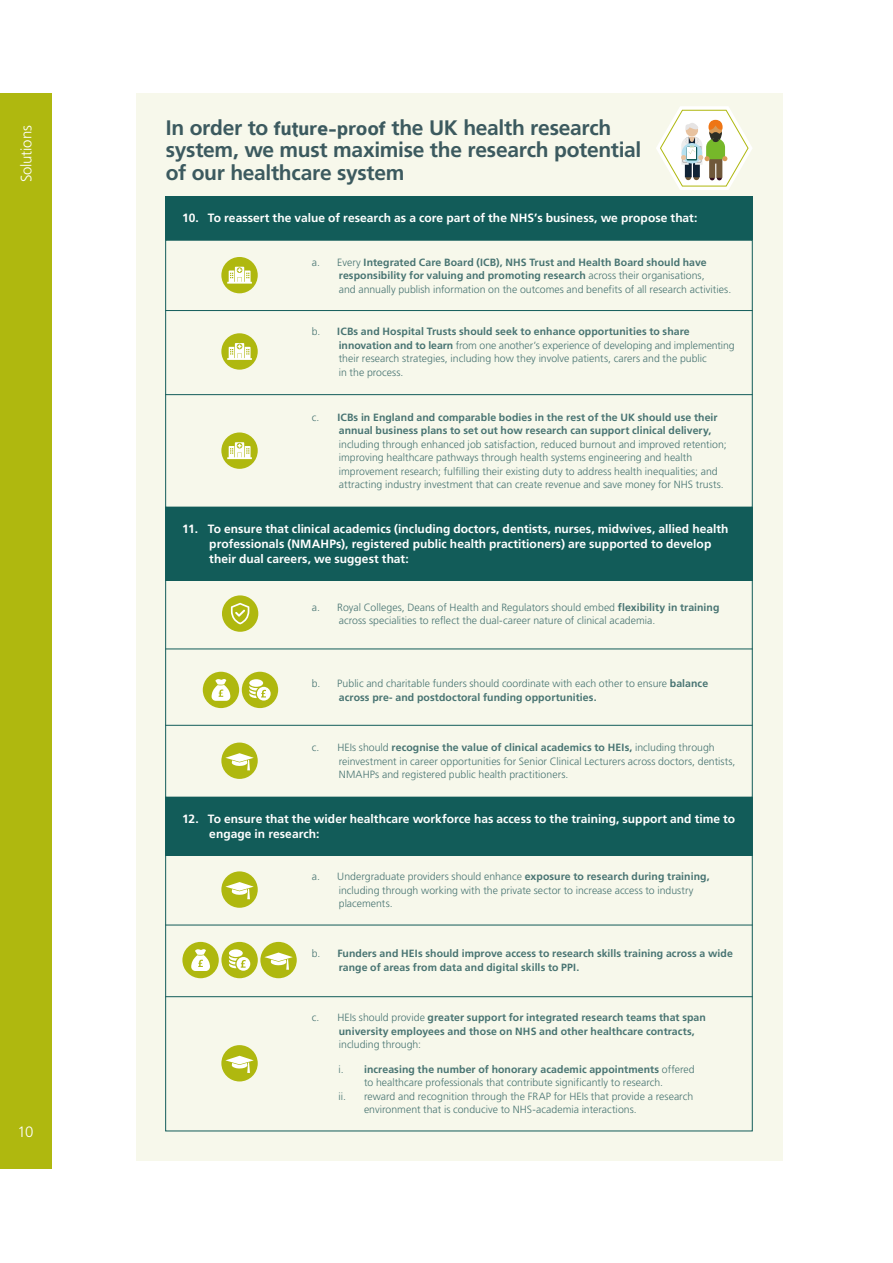
<style>
.page{position:relative;width:893px;height:1263px;background:#fff}
.page>*{position:absolute;margin:0;border:0;box-sizing:border-box;transform-origin:0 0}
.t1{font:700 21px/22.5px "Frutiger LT Std";letter-spacing:-.015em;color:#3c5a5f}
.t2{font:300 15px "Frutiger LT Std";letter-spacing:-.01em;color:#fff}
.t3{font:700 12px/15px "Frutiger LT Std";letter-spacing:.005em;color:#fff}
.t4{font:300 10.5px/13.5px "Frutiger LT Std";color:#487472}
.t5{font:700 10.5px/13.5px "Frutiger LT Std";letter-spacing:.005em;color:#487472}
.s1{font-family:"Colaborate"}
.s2{font-weight:700}
.s3{font-weight:300}
</style>
<div class="page">
<div style="left:0;top:94px;width:51px;height:1075px;background:#afb80f"></div>
<div style="left:136px;top:94px;width:646px;height:1066px;background:#f7f8eb"></div>
<div style="left:165px;top:196px;width:588px;height:44px;background:#125c59"></div>
<div style="left:165px;top:507px;width:588px;height:73px;background:#125c59"></div>
<div style="left:165px;top:797px;width:588px;height:58px;background:#125c59"></div>
<div style="left:165px;top:240px;width:588px;height:267px;border:1px solid #125c59"></div>
<div style="left:165px;top:578px;width:588px;height:219px;border:1px solid #125c59"></div>
<div style="left:165px;top:854px;width:588px;height:277px;border:1px solid #125c59"></div>
<hr style="left:165px;top:310px;width:588px;height:1px;background:#125c59">
<hr style="left:165px;top:648px;width:588px;height:1px;background:#125c59">
<hr style="left:165px;top:925px;width:588px;height:1px;background:#125c59">
<hr style="left:165px;top:394px;width:588px;height:1px;background:#125c59">
<hr style="left:165px;top:725px;width:588px;height:1px;background:#125c59">
<hr style="left:165px;top:996px;width:588px;height:1px;background:#125c59">
<div style="left:221px;top:257px;width:37px;height:36px;background:#afb80f;border-radius:50%"></div>
<svg style="left:227px;top:267px;width:25px;height:17px"></svg>
<div style="left:221px;top:333px;width:37px;height:37px;background:#afb80f;border-radius:50%"></div>
<svg style="left:227px;top:343px;width:25px;height:17px"></svg>
<div style="left:221px;top:432px;width:37px;height:37px;background:#afb80f;border-radius:50%"></div>
<svg style="left:227px;top:442px;width:25px;height:17px"></svg>
<div style="left:222px;top:595px;width:36px;height:37px;background:#afb80f;border-radius:50%"></div>
<svg style="left:231px;top:603px;width:18px;height:21px"></svg>
<div style="left:221px;top:742px;width:37px;height:37px;background:#afb80f;border-radius:50%"></div>
<svg style="left:225px;top:753px;width:29px;height:17px"></svg>
<div style="left:221px;top:1045px;width:37px;height:36px;background:#afb80f;border-radius:50%"></div>
<svg style="left:225px;top:1056px;width:29px;height:17px"></svg>
<div style="left:221px;top:871px;width:37px;height:37px;background:#afb80f;border-radius:50%"></div>
<svg style="left:225px;top:882px;width:29px;height:17px"></svg>
<div style="left:260px;top:942px;width:37px;height:36px;background:#afb80f;border-radius:50%"></div>
<svg style="left:264px;top:952px;width:29px;height:18px"></svg>
<div style="left:242px;top:672px;width:36px;height:36px;background:#afb80f;border-radius:50%"></div>
<div style="left:249px;top:679px;width:14px;height:8px;background:#fff;border-radius:50%"></div>
<svg style="left:249px;top:686px;width:22px;height:15px"></svg>
<div style="left:203px;top:672px;width:36px;height:36px;background:#afb80f;border-radius:50%"></div>
<svg style="left:212px;top:679px;width:18px;height:22px"></svg>
<div style="left:221px;top:942px;width:37px;height:36px;background:#afb80f;border-radius:50%"></div>
<div style="left:229px;top:949px;width:14px;height:8px;background:#fff;border-radius:50%"></div>
<svg style="left:229px;top:956px;width:21px;height:15px"></svg>
<div style="left:182px;top:942px;width:37px;height:36px;background:#afb80f;border-radius:50%"></div>
<svg style="left:191px;top:949px;width:19px;height:22px"></svg>
<svg style="left:656px;top:106px;width:96px;height:84px"></svg>
<h2 class="t2" style="left:18px;top:182px;width:59px;rotate:-90deg">Solutions</h2>
<h1 class="t1" style="left:166px;top:116px;width:477px">In order to <span class="s1">future-proof</span> the UK health research system, we must maximise the research potential of our healthcare system</h1>
<p class="t3" style="left:182px;top:211px;width:517px">10. To reassert the value of research as a core part of the NHS’s business, we propose that:</p>
<p class="t4" style="left:339px;top:255px;width:394px;text-indent:-27px">a. Every <span class="s2">Integrated Care Board (ICB), NHS Trust and Health Board should have responsibility for valuing and promoting research</span> across their organisations,<br>and annually publish information on the outcomes and benefits of all research activities.</p>
<p class="t4" style="left:339px;top:325px;width:397px;text-indent:-27px">b. <span class="s2">ICBs and Hospital Trusts should seek to enhance opportunities to share innovation and to learn</span> from one another’s experience of developing and implementing their research strategies, including how they involve patients, carers and the public<br>in the process.</p>
<p class="t5" style="left:339px;top:410px;width:380px;text-indent:-27px"><span class="s3">c.</span> ICBs in England and comparable bodies in the rest of the UK should use their annual business plans to set out how research can support clinical delivery,</p>
<p class="t4" style="left:339px;top:438px;width:389px">including through enhanced job satisfaction, reduced burnout and improved retention; improving healthcare pathways through health systems engineering and health improvement research; fulfilling their existing duty to address health inequalities; and attracting industry investment that can create revenue and save money for NHS trusts.</p>
<p class="t3" style="left:209px;top:521px;width:521px;text-indent:-27px">11. To ensure that clinical academics (including doctors, dentists, nurses, midwives, allied health professionals (NMAHPs), registered public health practitioners) are supported to develop their dual careers, we suggest that:</p>
<p class="t4" style="left:339px;top:600px;width:382px;text-indent:-27px">a. Royal Colleges, Deans of Health and Regulators should embed <span class="s2">flexibility in training </span>across specialities to reflect the dual-career nature of clinical academia.</p>
<p class="t4" style="left:339px;top:677px;width:371px;text-indent:-27px">b. Public and charitable funders should coordinate with each other to ensure <span class="s2">balance across pre- and postdoctoral funding opportunities.</span></p>
<p class="t4" style="left:339px;top:741px;width:398px;text-indent:-27px">c. HEIs should <span class="s2">recognise the value of clinical academics to HEIs,</span> including through reinvestment in career opportunities for Senior Clinical Lecturers across doctors, dentists,<br>NMAHPs and registered public health practitioners.</p>
<p class="t3" style="left:209px;top:811px;width:527px;text-indent:-27px">12. To ensure that the wider healthcare workforce has access to the training, support and time to engage in research:</p>
<p class="t4" style="left:339px;top:870px;width:372px;text-indent:-27px">a. Undergraduate providers should enhance <span class="s2">exposure to research during training, </span>including through working with the private sector to increase access to industry placements.</p>
<p class="t5" style="left:339px;top:947px;width:396px;text-indent:-27px"><span class="s3">b.</span> Funders and HEIs should improve access to research skills training across a wide range of areas from data and digital skills to PPI.</p>
<h2 class="t2" style="left:17px;top:1123px;width:18px">10</h2>
<p class="t5" style="left:339px;top:1011px;width:369px;text-indent:-27px"><span class="s3">c. HEIs should provide</span> greater support for integrated research teams that span university employees and those on NHS and other healthcare contracts,</p>
<p class="t4" style="left:339px;top:1038px;width:84px">including through:</p>
<p class="t5" style="left:339px;top:1062px;width:358px"><span class="s3">i.</span> increasing the number of honorary academic appointments <span class="s3">offered</span></p>
<p class="t4" style="left:364px;top:1076px;width:301px">to healthcare professionals that contribute significantly to research.</p>
<p class="t4" style="left:339px;top:1089px;width:356px">ii. reward and recognition through the FRAP for HEIs that provide a research</p>
<p class="t4" style="left:364px;top:1103px;width:274px">environment that is conducive to NHS-academia interactions.</p>
</div>
